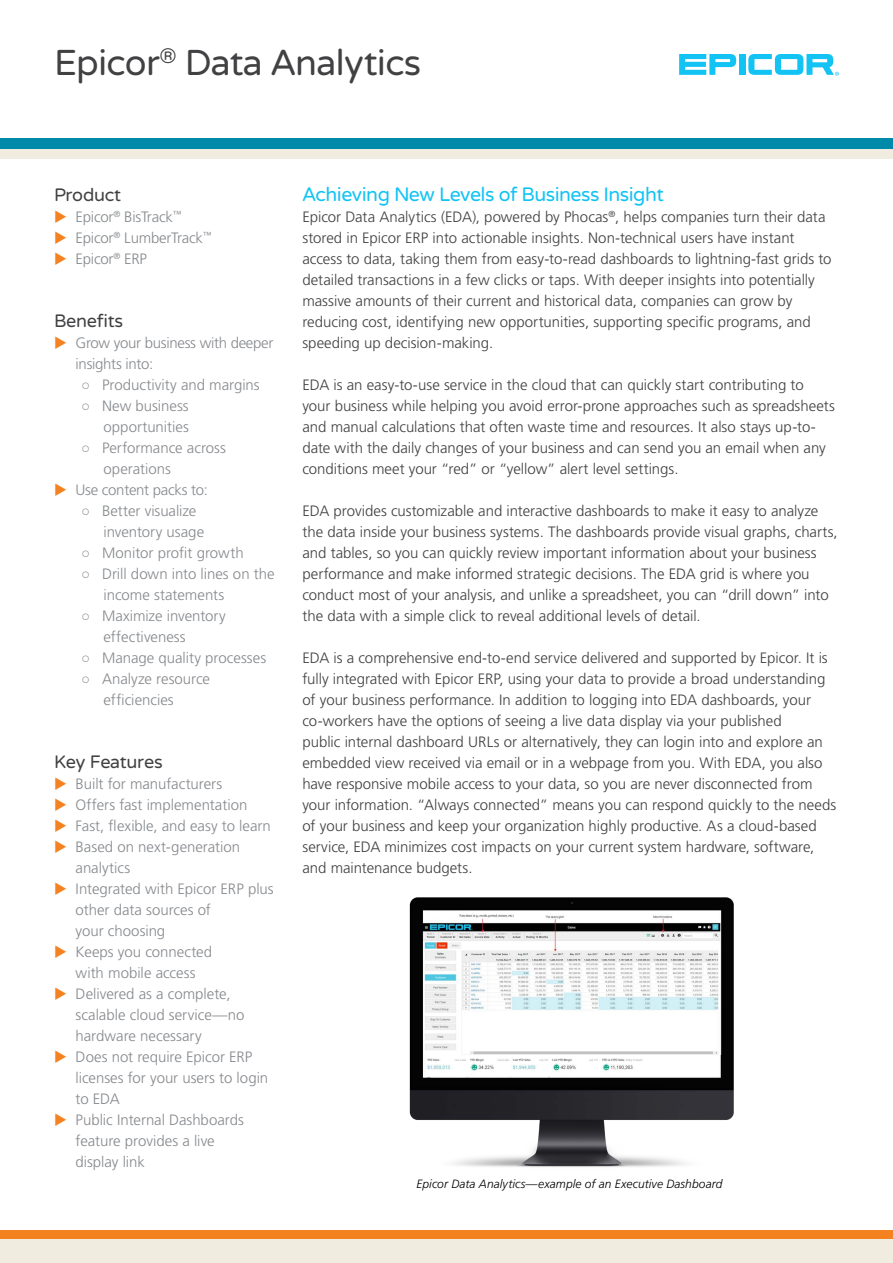
<style>
.page{position:relative;width:893px;height:1263px;background:#fff}
.page>*{position:absolute;margin:0;border:0;box-sizing:border-box;transform-origin:0 0}
.Fact_Sheet_Title_-_T{font:36px "Varela Round";letter-spacing:-.02em;color:#414042}
.Body_Heading_1_-_Sen{font:19.5px "Varela Round";letter-spacing:-.025em;color:#12c3f4}
.Functionality_Headin{font:18px "Varela Round";letter-spacing:-.015em;color:#414042}
.Body_Copy_-_Sentence{font:300 15px/21px "Frutiger LT Std";color:#414042}
.t1{font:300 15px/21px "Frutiger LT Std";letter-spacing:-.005em;color:#86898d}
.Caption_and_Notes{font:italic 300 12px "Frutiger LT Std";letter-spacing:.005em;color:#000}
.s1{font-family:"Arial Narrow";font-weight:400}
</style>
<div class="page">
<div style="left:0;top:1230px;width:893px;height:10px;background:#f58220"></div>
<div style="left:0;top:1239px;width:893px;height:24px;background:#f0ede0"></div>
<div style="left:739px;top:54px;width:6px;height:21px;background:#12c3f4"></div>
<svg style="left:679px;top:54px;width:57px;height:21px"></svg>
<svg style="left:748px;top:54px;width:91px;height:22px"></svg>
<div style="left:0;top:148px;width:893px;height:11px;background:#f0ede0"></div>
<div style="left:0;top:138px;width:893px;height:11px;background:#008aa9"></div>
<img style="left:409px;top:897px;width:325px;height:270px">
<p class="Fact_Sheet_Title_-_T" style="left:54px;top:42px;width:369px">Epicor<sup>®</sup> Data Analytics</p>
<p class="Functionality_Headin" style="left:54px;top:184px;width:69px">Product</p>
<p class="t1" style="left:76px;top:207px;width:107px">Epicor<sup>®</sup> BisTrack<sup>™</sup></p>
<p class="t1" style="left:76px;top:228px;width:137px">Epicor<sup>®</sup> LumberTrack<sup>™</sup></p>
<p class="t1" style="left:76px;top:249px;width:73px">Epicor<sup>®</sup> ERP</p>
<p class="Functionality_Headin" style="left:54px;top:310px;width:70px">Benefits</p>
<p class="t1" style="left:76px;top:333px;width:199px">Grow your business with deeper insights into:</p>
<p class="t1" style="left:82px;top:375px;width:179px"><span class="s1">○</span> Productivity and margins</p>
<p class="t1" style="left:82px;top:396px;width:108px;text-align:right"><span class="s1">○</span> New business opportunities</p>
<p class="t1" style="left:104px;top:438px;width:124px;text-indent:-21px"><span class="s1">○</span> Performance across operations</p>
<p class="t1" style="left:76px;top:480px;width:134px">Use content packs to:</p>
<p class="t1" style="left:104px;top:501px;width:102px;text-indent:-21px"><span class="s1">○</span> Better visualize inventory usage</p>
<p class="t1" style="left:82px;top:543px;width:163px"><span class="s1">○</span> Monitor profit growth</p>
<p class="t1" style="left:104px;top:564px;width:173px;text-indent:-21px"><span class="s1">○</span> Drill down into lines on the income statements</p>
<p class="t1" style="left:104px;top:606px;width:124px;text-indent:-21px"><span class="s1">○</span> Maximize inventory effectiveness</p>
<p class="t1" style="left:82px;top:648px;width:185px"><span class="s1">○</span> Manage quality processes</p>
<p class="t1" style="left:104px;top:669px;width:108px;text-indent:-21px"><span class="s1">○</span> Analyze resource efficiencies</p>
<p class="Functionality_Headin" style="left:54px;top:751px;width:110px">Key Features</p>
<p class="t1" style="left:76px;top:774px;width:148px">Built for manufacturers</p>
<p class="t1" style="left:76px;top:795px;width:173px">Offers fast implementation</p>
<p class="t1" style="left:76px;top:816px;width:197px">Fast, flexible, and easy to learn</p>
<p class="t1" style="left:76px;top:837px;width:166px">Based on next-generation analytics</p>
<p class="t1" style="left:76px;top:879px;width:200px">Integrated with Epicor ERP plus other data sources of<br>your choosing</p>
<p class="t1" style="left:76px;top:942px;width:138px">Keeps you connected with mobile access</p>
<p class="t1" style="left:76px;top:984px;width:171px">Delivered as a complete, scalable cloud service—no hardware necessary</p>
<p class="t1" style="left:76px;top:1047px;width:194px">Does not require Epicor ERP licenses for your users to login to EDA</p>
<p class="t1" style="left:76px;top:1110px;width:170px">Public Internal Dashboards feature provides a live display link</p>
<p class="Body_Heading_1_-_Sen" style="left:302px;top:183px;width:363px">Achieving New Levels of Business Insight</p>
<p class="Body_Copy_-_Sentence" style="left:302px;top:207px;width:531px">Epicor Data Analytics (EDA), powered by Phocas<sup>®</sup>, helps companies turn their data stored in Epicor ERP into actionable insights. Non-technical users have instant access to data, taking them from easy-to-read dashboards to lightning-fast grids to detailed transactions in a few clicks or taps. With deeper insights into potentially massive amounts of their current and historical data, companies can grow by reducing cost, identifying new opportunities, supporting specific programs, and speeding up decision-making.</p>
<p class="Body_Copy_-_Sentence" style="left:302px;top:375px;width:534px">EDA is an easy-to-use service in the cloud that can quickly start contributing to your business while helping you avoid error-prone approaches such as spreadsheets and manual calculations that often waste time and resources. It also stays up-to&shy;date with the daily changes of your business and can send you an email when any conditions meet your “red” or “yellow” alert level settings.</p>
<p class="Body_Copy_-_Sentence" style="left:302px;top:501px;width:537px">EDA provides customizable and interactive dashboards to make it easy to analyze the data inside your business systems. The dashboards provide visual graphs, charts, and tables, so you can quickly review important information about your business performance and make informed strategic decisions. The EDA grid is where you conduct most of your analysis, and unlike a spreadsheet, you can “drill down” into the data with a simple click to reveal additional levels of detail.</p>
<p class="Body_Copy_-_Sentence" style="left:302px;top:648px;width:535px">EDA is a comprehensive end-to-end service delivered and supported by Epicor. It is fully integrated with Epicor ERP, using your data to provide a broad understanding of your business performance. In addition to logging into EDA dashboards, your co-workers have the options of seeing a live data display via your published<br>public internal dashboard URLs or alternatively, they can login into and explore an embedded view received via email or in a webpage from you. With EDA, you also have responsive mobile access to your data, so you are never disconnected from your information. “Always connected” means you can respond quickly to the needs of your business and keep your organization highly productive. As a cloud-based service, EDA minimizes cost impacts on your current system hardware, software, and maintenance budgets.</p>
<p class="Caption_and_Notes" style="left:417px;top:1177px;width:307px">Epicor Data Analytics—example of an Executive Dashboard</p>
</div>
